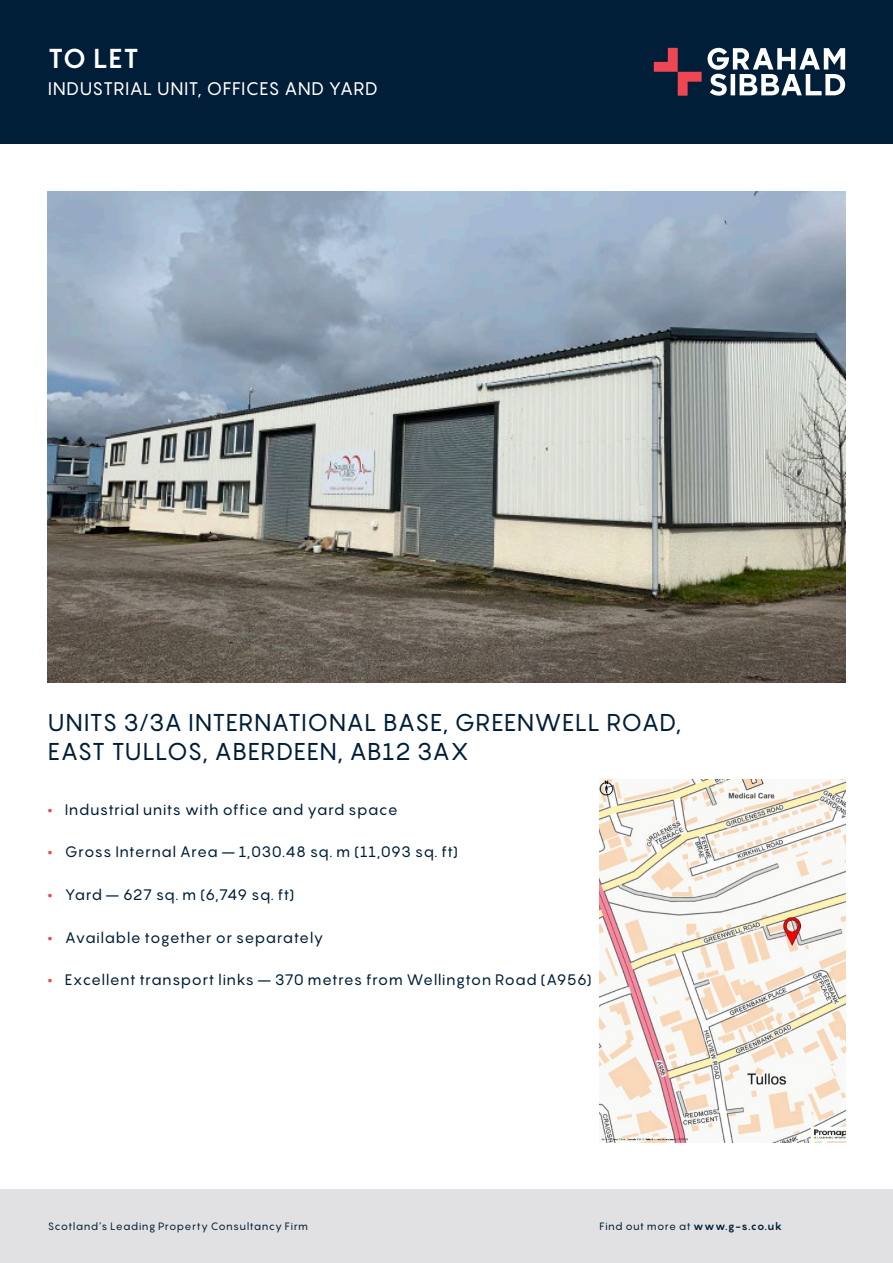
<style>
.page{position:relative;width:893px;height:1263px;background:#fff}
.page>*{position:absolute;margin:0;border:0;box-sizing:border-box;transform-origin:0 0}
._1_TL_FS{font:700 27px "Pangram";color:#fff}
._3_address{font:24px "Pangram";letter-spacing:.01em;color:#001e37}
._2_prop_type{font:18px "Pangram";letter-spacing:.02em;color:#fff}
._5_bullets{font:15px "Pangram";letter-spacing:.025em;color:#001e37}
._5_bullets-2{font:15px "Pangram";color:#001e37}
.t1{font:10.5px "Pangram";letter-spacing:.045em;color:#001e37}
.s1{font-weight:900;color:#ef4654}
.s2{font-weight:700}
</style>
<div class="page">
<div style="left:0;top:1189px;width:893px;height:74px;background:#e1e1e3"></div>
<div style="left:0;top:0;width:893px;height:144px;background:#001e37"></div>
<svg style="left:654px;top:48px;width:191px;height:48px"></svg>
<img style="left:48px;top:191px;width:797px;height:491px">
<img style="left:600px;top:779px;width:245px;height:363px">
<p class="_1_TL_FS" style="left:48px;top:41px;width:92px">TO LET</p>
<p class="_2_prop_type" style="left:48px;top:77px;width:331px">INDUSTRIAL UNIT, OFFICES AND YARD</p>
<p class="_3_address" style="left:48px;top:707px;width:635px">UNITS 3/3A INTERNATIONAL BASE, GREENWELL ROAD,</p>
<p class="_3_address" style="left:48px;top:736px;width:422px">EAST TULLOS, ABERDEEN, AB12 3AX</p>
<p class="_5_bullets" style="left:48px;top:800px;width:351px"><span class="s1">•</span> Industrial units with office and yard space</p>
<p class="_5_bullets" style="left:48px;top:842px;width:412px"><span class="s1">•</span> Gross Internal Area – 1,030.48 sq. m (11,093 sq. ft)</p>
<p class="_5_bullets-2" style="left:48px;top:885px;width:248px"><span class="s1">•</span> Yard – 627 sq. m (6,749 sq. ft)</p>
<p class="_5_bullets" style="left:48px;top:927px;width:277px"><span class="s1">•</span> Available together or separately</p>
<p class="_5_bullets" style="left:48px;top:970px;width:546px"><span class="s1">•</span> Excellent transport links – 370 metres from Wellington Road (A956)</p>
<p class="t1" style="left:48px;top:1220px;width:262px">Scotland’s Leading Property Consultancy Firm</p>
<p class="t1" style="left:600px;top:1220px;width:184px">Find out more at <span class="s2">www.g-s.co.uk</span></p>
</div>
